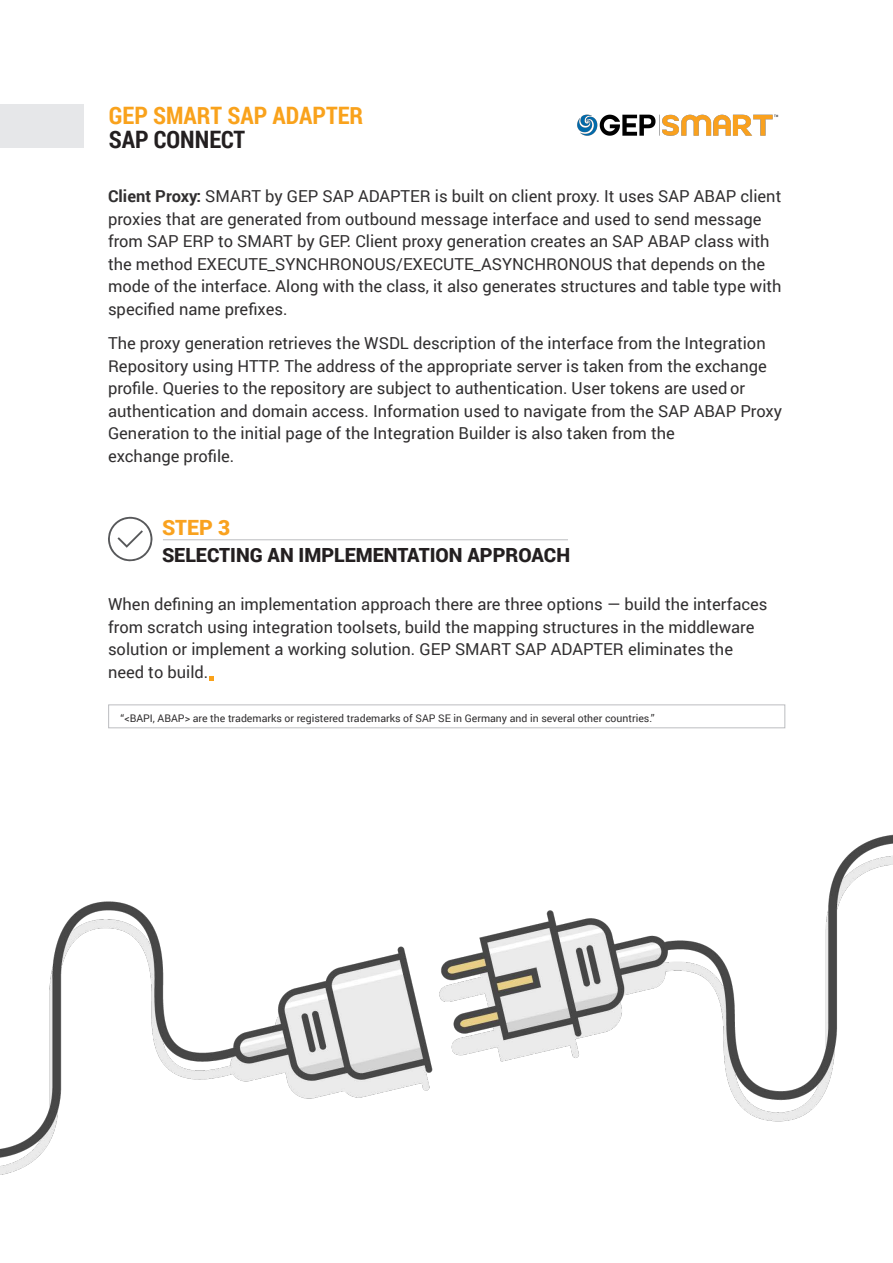
<style>
.page{position:relative;width:893px;height:1263px;background:#fff}
.page>*{position:absolute;margin:0;border:0;box-sizing:border-box;transform-origin:0 0}
.Body{font:700 24px/24px "Roboto Condensed";color:#f9a21c}
.STEP{font:900 21px "Roboto";color:#f9a21f}
.STEP-2{font:900 19.5px "Roboto";color:#231f20}
.Body-2{font:16.5px/22.5px "Roboto";color:#312f30}
.Body-3{font:10.5px "Roboto";color:#312f30}
.s1{color:#231f20}
.s2{font-weight:700}
</style>
<div class="page">
<hr style="left:163px;top:539px;width:405px;height:1px;background:#bcbdc0">
<svg style="left:108px;top:516px;width:45px;height:46px"></svg>
<svg style="left:209px;top:676px;width:5px;height:4px"></svg>
<div style="left:0;top:104px;width:83px;height:43px;background:#e6e7e9"></div>
<div style="left:108px;top:704px;width:677px;height:24px;border:1px solid #bcbdc0"></div>
<img style="left:0;top:835px;width:893px;height:340px">
<img style="left:577px;top:114px;width:202px;height:22px">
<p class="Body" style="left:109px;top:102px;width:256px">GEP SMART SAP ADAPTER<br><span class="s1">SAP CONNECT</span></p>
<p class="Body-2" style="left:108px;top:184px;width:675px"><span class="s2">Client Proxy:</span> SMART by GEP SAP ADAPTER is built on client proxy. It uses SAP ABAP client proxies that are generated from outbound message interface and used to send message from SAP ERP to SMART by GEP. Client proxy generation creates an SAP ABAP class with the method EXECUTE_SYNCHRONOUS/EXECUTE_ASYNCHRONOUS that depends on the mode of the interface. Along with the class, it also generates structures and table type with specified name prefixes.</p>
<p class="Body-2" style="left:108px;top:331px;width:676px">The proxy generation retrieves the WSDL description of the interface from the Integration Repository using HTTP. The address of the appropriate server is taken from the exchange profile. Queries to the repository are subject to authentication. User tokens are used or authentication and domain access. Information used to navigate from the SAP ABAP Proxy Generation to the initial page of the Integration Builder is also taken from the<br>exchange profile.</p>
<p class="STEP" style="left:162px;top:512px;width:70px">STEP 3</p>
<p class="STEP-2" style="left:162px;top:541px;width:410px">SELECTING AN IMPLEMENTATION APPROACH</p>
<p class="Body-2" style="left:108px;top:592px;width:661px">When defining an implementation approach there are three options ― build the interfaces from scratch using integration toolsets, build the mapping structures in the middleware solution or implement a working solution. GEP SMART SAP ADAPTER eliminates the need to build.</p>
<p class="Body-3" style="left:121px;top:711px;width:535px">“&lt;BAPI, ABAP&gt; are the trademarks or registered trademarks of SAP SE in Germany and in several other countries.”</p>
</div>
